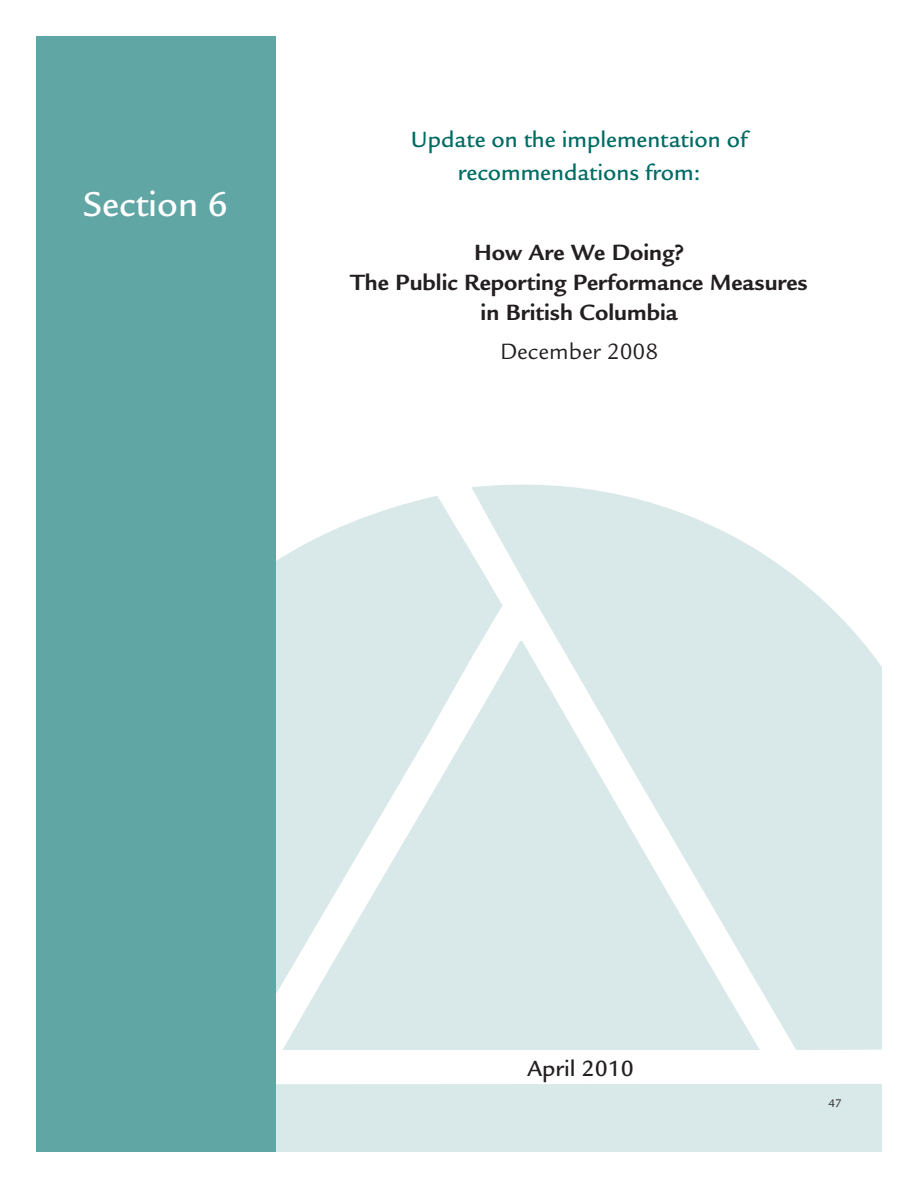
<style>
.page{position:relative;width:918px;height:1188px;background:#fff}
.page>*{position:absolute;margin:0;border:0;box-sizing:border-box;transform-origin:0 0}
.t1{font:500 37.5px "Legacy Sans";color:#fff}
.t2{font:700 24px/30px "Legacy Sans";color:#231f20;text-align:center}
.t3{font:500 24px/33px "Legacy Sans";color:#006c64;text-align:center}
.t4{font:24px "Legacy Sans";color:#231f20}
.t5{font:500 24px "Legacy Sans";color:#231f20}
.t6{font:12px "Legacy Sans";color:#231f20}
</style>
<div class="page">
<svg style="left:472px;top:485px;width:410px;height:565px;fill:#d9e8e8"></svg>
<svg style="left:276px;top:496px;width:227px;height:498px;fill:#d9e8e8"></svg>
<svg style="left:282px;top:641px;width:478px;height:409px;background:#deebeb"></svg>
<div style="left:276px;top:1084px;width:606px;height:68px;background:#d9e8e8"></div>
<div style="left:36px;top:36px;width:240px;height:1116px;background:#60a6a5"></div>
<h1 class="t1" style="left:83px;top:183px;width:146px">Section 6</h1>
<p class="t3" style="left:411px;top:123px;width:338px">Update on the implementation of recommendations from:</p>
<p class="t2" style="left:351px;top:238px;width:459px">How Are We Doing?<br>The Public Reporting Performance Measures in British Columbia</p>
<p class="t4" style="left:500px;top:338px;width:160px">December 2008</p>
<p class="t5" style="left:527px;top:1055px;width:108px">April 2010</p>
<p class="t6" style="left:829px;top:1096px;width:14px">47</p>
</div>
